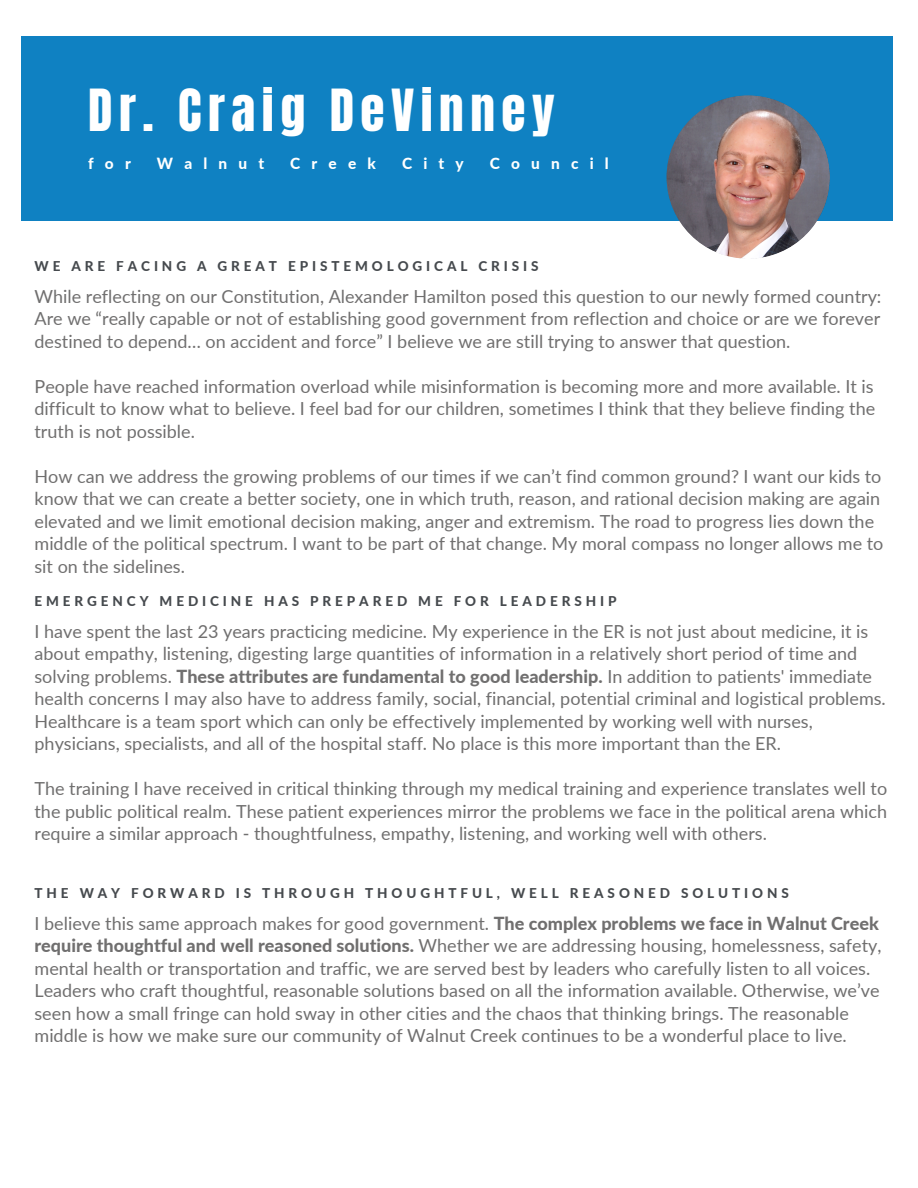
<style>
.page{position:relative;width:918px;height:1188px;background:#fff}
.page>*{position:absolute;margin:0;border:0;box-sizing:border-box;transform-origin:0 0}
.t1{font:49.35px "Anton";letter-spacing:.13em;color:#fff}
.t2{font:18px/22.5px "Lato";color:#706f6f;text-align:justify}
.t3{font:800 15.45px "Lato";letter-spacing:.725em;color:#fff}
.t4{font:800 13.5px "Lato";letter-spacing:.29em;color:#464a4e}
.s1{font-weight:800}
</style>
<div class="page">
<div style="left:21px;top:36px;width:872px;height:184px;background:#0f81c2"></div>
<img style="left:667px;top:95px;width:163px;height:164px;border-radius:50%">
<h1 class="t1" style="left:88px;top:75px;width:468px">Dr. Craig DeVinney</h1>
<h3 class="t3" style="left:88px;top:153px;width:44px">for</h3>
<h3 class="t3" style="left:157px;top:153px;width:109px">Walnut</h3>
<h3 class="t3" style="left:290px;top:153px;width:87px">Creek</h3>
<h3 class="t3" style="left:402px;top:153px;width:63px">City</h3>
<h3 class="t3" style="left:490px;top:153px;width:121px">Council</h3>
<h2 class="t4" style="left:35px;top:258px;width:506px">WE ARE FACING A GREAT EPISTEMOLOGICAL CRISIS</h2>
<p class="t2" style="left:35px;top:285px;width:848px">While reflecting on our Constitution, Alexander Hamilton posed this question to our newly formed country:<br>Are we “really capable or not of establishing good government from reflection and choice or are we forever destined to depend… on accident and force” I believe we are still trying to answer that question.</p>
<h2 class="t2" style="left:35px;top:375px;width:842px">People have reached information overload while misinformation is becoming more and more available. It is difficult to know what to believe. I feel bad for our children, sometimes I think that they believe finding the truth is not possible.</h2>
<h2 class="t2" style="left:35px;top:465px;width:850px;text-align:left">How can we address the growing problems of our times if we can’t find common ground? I want our kids to know that we can create a better society, one in which truth, reason, and rational decision making are again elevated and we limit emotional decision making, anger and extremism. The road to progress lies down the middle of the political spectrum. I want to be part of that change. My moral compass no longer allows me to sit on the sidelines.</h2>
<p class="t4" style="left:35px;top:592px;width:584px">EMERGENCY MEDICINE HAS PREPARED ME FOR LEADERSHIP</p>
<h2 class="t2" style="left:35px;top:619px;width:853px;text-align:left">I have spent the last 23 years practicing medicine. My experience in the ER is not just about medicine, it is about empathy, listening, digesting large quantities of information in a relatively short period of time and solving problems. <span class="s1">These attributes are fundamental to good leadership.</span> In addition to patients' immediate health concerns I may also have to address family, social, financial, potential criminal and logistical problems.<br>Healthcare is a team sport which can only be effectively implemented by working well with nurses, physicians, specialists, and all of the hospital staff. No place is this more important than the ER.</h2>
<h2 class="t2" style="left:35px;top:777px;width:854px">The training I have received in critical thinking through my medical training and experience translates well to the public political realm. These patient experiences mirror the problems we face in the political arena which require a similar approach - thoughtfulness, empathy, listening, and working well with others.</h2>
<p class="t4" style="left:35px;top:885px;width:756px">THE WAY FORWARD IS THROUGH THOUGHTFUL, WELL REASONED SOLUTIONS</p>
<h2 class="t2" style="left:35px;top:912px;width:848px;text-align:left">I believe this same approach makes for good government. <span class="s1">The complex problems we face in Walnut Creek require thoughtful and well reasoned solutions.</span> Whether we are addressing housing, homelessness, safety, mental health or transportation and traffic, we are served best by leaders who carefully listen to all voices.<br>Leaders who craft thoughtful, reasonable solutions based on all the information available. Otherwise, we’ve seen how a small fringe can hold sway in other cities and the chaos that thinking brings. The reasonable middle is how we make sure our community of Walnut Creek continues to be a wonderful place to live.</h2>
</div>
